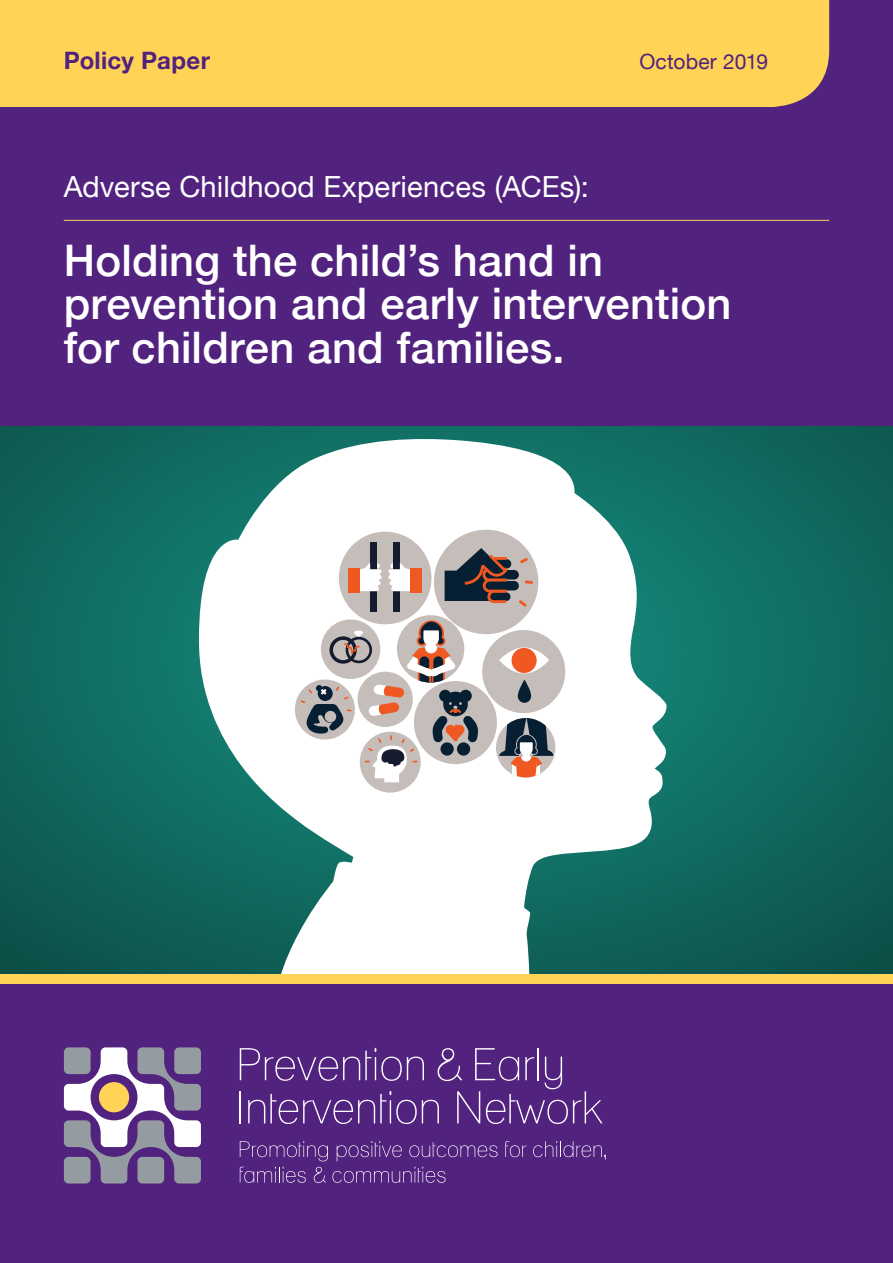
<style>
.page{position:relative;width:893px;height:1263px;background:#fff}
.page>*{position:absolute;margin:0;border:0;box-sizing:border-box;transform-origin:0 0}
.PEIN_Heading_2{font:500 43.5px/43.5px "Helvetica Neue";letter-spacing:.005em;color:#fff}
.PEIN_Heading_2-2{font:29.1px "Helvetica Neue";letter-spacing:.005em;color:#fff}
.PEIN_Heading_2-3{font:700 24px "Helvetica Neue";letter-spacing:.01em;color:#52227f}
.PEIN_Heading_2-4{font:21px "Helvetica Neue";letter-spacing:.005em;color:#52227f}
</style>
<div class="page">
<div style="left:0;top:0;width:893px;height:426px;background:#52227f"></div>
<svg style="left:0;top:426px;width:893px;height:549px;background:#10685d"></svg>
<svg style="left:199px;top:437px;width:468px;height:538px"></svg>
<div style="left:360px;top:732px;width:61px;height:61px;background:#c5bdb9;border-radius:50%"></div>
<div style="left:414px;top:681px;width:83px;height:83px;background:#c5bdb9;border-radius:50%"></div>
<div style="left:295px;top:679px;width:60px;height:60px;background:#c5bdb9;border-radius:50%"></div>
<div style="left:339px;top:532px;width:92px;height:92px;background:#c5bdb9;border-radius:50%"></div>
<div style="left:370px;top:542px;width:7px;height:69px;background:#161c2f"></div>
<div style="left:348px;top:568px;width:11px;height:24px;background:#f05822"></div>
<svg style="left:359px;top:563px;width:23px;height:28px"></svg>
<div style="left:393px;top:542px;width:7px;height:69px;background:#161c2f"></div>
<div style="left:411px;top:568px;width:11px;height:24px;background:#f05822"></div>
<svg style="left:388px;top:563px;width:23px;height:28px"></svg>
<div style="left:434px;top:530px;width:104px;height:104px;background:#c5bdb9;border-radius:50%"></div>
<svg style="left:445px;top:548px;width:90px;height:61px"></svg>
<svg style="left:299px;top:619px;width:180px;height:163px"></svg>
<div style="left:496px;top:718px;width:59px;height:59px;background:#c5bdb9;border-radius:50%"></div>
<svg style="left:499px;top:718px;width:54px;height:59px"></svg>
<div style="left:482px;top:630px;width:83px;height:83px;background:#c5bdb9;border-radius:50%"></div>
<svg style="left:518px;top:680px;width:13px;height:23px"></svg>
<svg style="left:499px;top:647px;width:50px;height:26px"></svg>
<div style="left:512px;top:648px;width:25px;height:25px;background:#f05822;border-radius:50%"></div>
<div style="left:0;top:0;width:829px;height:107px;background:#fed356"></div>
<div style="left:0;top:984px;width:893px;height:279px;background:#52227f"></div>
<svg style="left:240px;top:1048px;width:362px;height:76px"></svg>
<svg style="left:240px;top:1141px;width:88px;height:20px"></svg>
<svg style="left:337px;top:1141px;width:65px;height:20px"></svg>
<svg style="left:409px;top:1142px;width:89px;height:15px"></svg>
<svg style="left:505px;top:1141px;width:22px;height:16px"></svg>
<svg style="left:533px;top:1141px;width:73px;height:18px"></svg>
<svg style="left:240px;top:1167px;width:66px;height:16px"></svg>
<svg style="left:314px;top:1167px;width:12px;height:16px"></svg>
<svg style="left:332px;top:1167px;width:114px;height:16px"></svg>
<svg style="left:64px;top:1047px;width:137px;height:136px"></svg>
<hr style="left:64px;top:220px;width:765px;height:1px;background:#fed356">
<div style="left:0;top:975px;width:893px;height:9px;background:#fed356"></div>
<p class="PEIN_Heading_2-3" style="left:64px;top:42px;width:148px">Policy Paper</p>
<p class="PEIN_Heading_2-4" style="left:639px;top:46px;width:130px">October 2019</p>
<p class="PEIN_Heading_2-2" style="left:64px;top:165px;width:527px">Adverse Childhood Experiences (ACEs):</p>
<p class="PEIN_Heading_2" style="left:64px;top:235px;width:669px">Holding the child’s hand in prevention and early intervention for children and families.</p>
</div>
